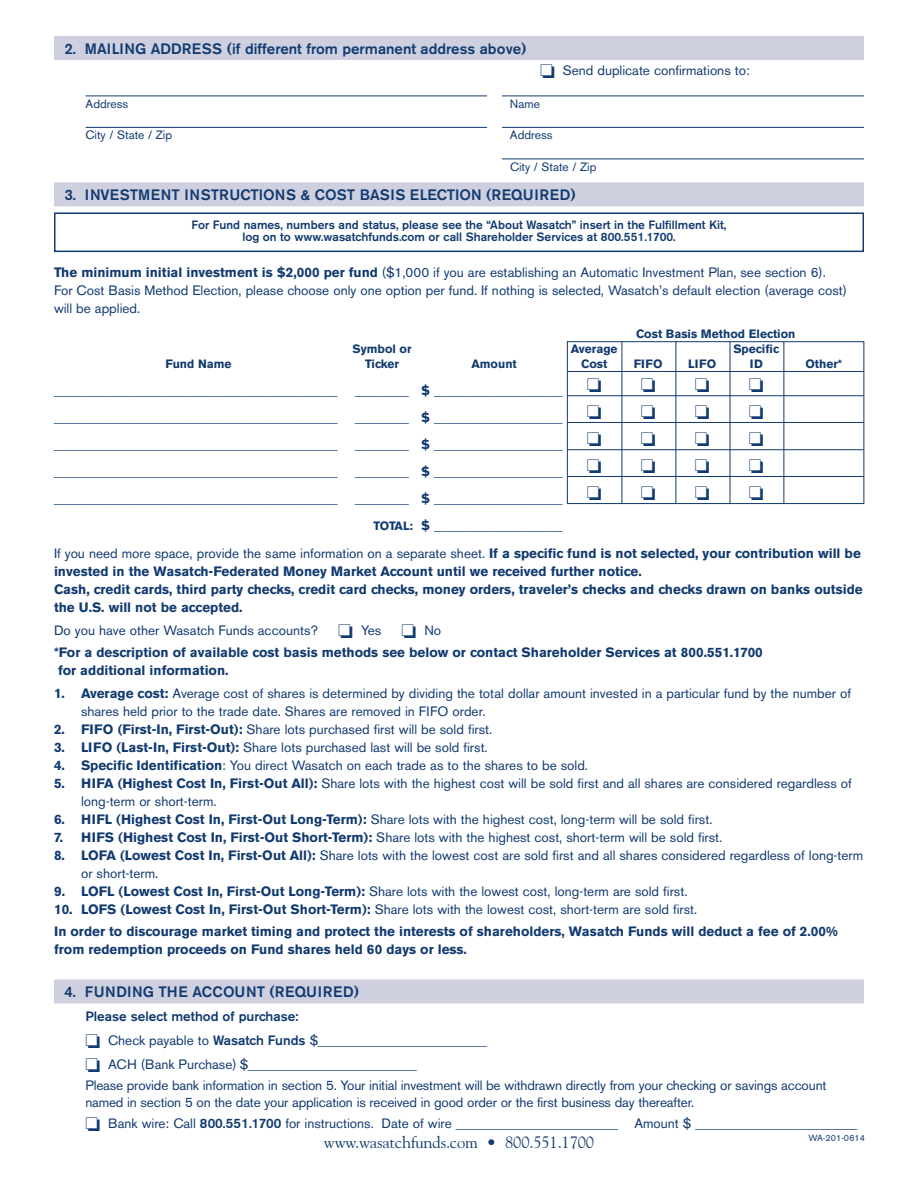
<style>
.page{position:relative;width:918px;height:1188px;background:#fff}
.page>*{position:absolute;margin:0;border:0;box-sizing:border-box;transform-origin:0 0}
.t1{font:16.5px "Goudy";letter-spacing:-.01em;color:#113a70}
.t2{font:500 15px "Akzidenz Grotesk BE";color:#113a70}
.t3{font:500 15px "Akzidenz Grotesk BE";letter-spacing:.02em;color:#113a70}
.t4{font:13.5px/18px "Akzidenz Grotesk BE";color:#113a70}
.t5{font:700 13.5px/18px "Akzidenz Grotesk BE";color:#113a70}
.t6{font:500 13.5px "Akzidenz Grotesk BE";color:#113a70}
.t7{font:500 12px/12px "Akzidenz Grotesk BE";color:#113a70;text-align:center}
.t8{font:700 12px/14.4px "Akzidenz Grotesk BE";color:#113a70;text-align:center}
.t9{font:12px "Akzidenz Grotesk BE";color:#113a70}
.t10{font:9px "Akzidenz Grotesk BE";color:#113a70}
.s1{font-weight:700}
.s2{font-size:12px}
.s3{font-weight:400}
.s4{font-weight:500}
</style>
<div class="page">
<div style="left:54px;top:36px;width:810px;height:24px;background:#ced0df"></div>
<hr style="left:86px;top:96px;width:778px;height:1px;background:#113a70">
<hr style="left:86px;top:127px;width:778px;height:1px;background:#113a70">
<hr style="left:496px;top:159px;width:368px;height:1px;background:#113a70">
<div style="left:54px;top:182px;width:810px;height:24px;background:#ced0df"></div>
<div style="left:54px;top:980px;width:810px;height:24px;background:#ced0df"></div>
<div style="left:54px;top:213px;width:810px;height:39px;border:2px solid #113a70"></div>
<div style="left:487px;top:92px;width:15px;height:69px;background:#fff"></div>
<div style="left:567px;top:341px;width:297px;height:163px;border:1px solid #113a70"></div>
<hr style="left:622px;top:341px;width:1px;height:163px;background:#113a70">
<hr style="left:676px;top:341px;width:1px;height:163px;background:#113a70">
<hr style="left:730px;top:341px;width:1px;height:163px;background:#113a70">
<hr style="left:784px;top:341px;width:1px;height:163px;background:#113a70">
<hr style="left:567px;top:371px;width:297px;height:1px;background:#113a70">
<hr style="left:567px;top:395px;width:297px;height:1px;background:#113a70">
<hr style="left:567px;top:422px;width:297px;height:1px;background:#113a70">
<hr style="left:567px;top:449px;width:297px;height:1px;background:#113a70">
<hr style="left:567px;top:476px;width:297px;height:1px;background:#113a70">
<svg style="left:675px;top:379px;width:2px;height:13px"></svg>
<svg style="left:675px;top:406px;width:2px;height:13px"></svg>
<svg style="left:675px;top:433px;width:2px;height:13px"></svg>
<svg style="left:675px;top:460px;width:2px;height:13px"></svg>
<svg style="left:675px;top:487px;width:2px;height:13px"></svg>
<p class="t2" style="left:64px;top:43px;width:464px">2. MAILING ADDRESS (if different from permanent address above)</p>
<p class="t4" style="left:540px;top:62px;width:211px">□ Send duplicate confirmations to:</p>
<p class="t9" style="left:86px;top:99px;width:44px">Address</p>
<p class="t9" style="left:510px;top:99px;width:31px">Name</p>
<p class="t9" style="left:86px;top:131px;width:88px">City / State / Zip</p>
<p class="t9" style="left:510px;top:131px;width:44px">Address</p>
<p class="t9" style="left:510px;top:162px;width:88px">City / State / Zip</p>
<p class="t2" style="left:64px;top:189px;width:513px">3. INVESTMENT INSTRUCTIONS &amp; COST BASIS ELECTION (REQUIRED)</p>
<p class="t7" style="left:192px;top:220px;width:536px">For Fund names, numbers and status, please see the “About Wasatch” insert in the Fulfillment Kit, log on to www.wasatchfunds.com or call Shareholder Services at 800.551.1700.</p>
<p class="t4" style="left:54px;top:265px;width:795px"><span class="s1">The minimum initial investment is $2,000 per fund</span> ($1,000 if you are establishing an Automatic Investment Plan, see section 6).<br>For Cost Basis Method Election, please choose only one option per fund. If nothing is selected, Wasatch’s default election (average cost) will be applied.</p>
<p class="t8" style="left:165px;top:357px;width:68px">Fund Name</p>
<p class="t5" style="left:54px;top:382px;width:285px">__________________________________________</p>
<p class="t5" style="left:54px;top:409px;width:285px">__________________________________________</p>
<p class="t5" style="left:54px;top:436px;width:285px">__________________________________________</p>
<p class="t5" style="left:54px;top:463px;width:285px">__________________________________________</p>
<p class="t5" style="left:54px;top:490px;width:285px">__________________________________________</p>
<p class="t8" style="left:353px;top:343px;width:61px">Symbol or<br>Ticker</p>
<p class="t8" style="left:472px;top:357px;width:47px">Amount</p>
<p class="t8" style="left:571px;top:343px;width:48px">Average<br>Cost</p>
<p class="t5" style="left:355px;top:382px;width:248px">________ $ ___________________ □</p>
<p class="t5" style="left:355px;top:409px;width:248px">________ $ ___________________ □</p>
<p class="t5" style="left:355px;top:436px;width:248px">________ $ ___________________ □</p>
<p class="t5" style="left:355px;top:463px;width:248px">________ $ ___________________ □</p>
<p class="t5" style="left:355px;top:490px;width:248px">________ $ ___________________ □</p>
<p class="t5" style="left:373px;top:517px;width:191px"><span class="s2">TOTAL:</span> $ ___________________</p>
<p class="t8" style="left:636px;top:327px;width:161px">Cost Basis Method Election</p>
<p class="t8" style="left:634px;top:357px;width:31px">FIFO</p>
<p class="t8" style="left:688px;top:357px;width:30px">LIFO</p>
<p class="t8" style="left:733px;top:343px;width:47px">Specific<br>ID</p>
<p class="t8" style="left:805px;top:357px;width:38px">Other*</p>
<p class="t5" style="left:54px;top:545px;width:810px"><span class="s3">If you need more space, provide the same information on a separate sheet.</span> If a specific fund is not selected, your contribution will be invested in the Wasatch-Federated Money Market Account until we received further notice.<br>Cash, credit cards, third party checks, credit card checks, money orders, traveler’s checks and checks drawn on banks outside the U.S. will not be accepted.</p>
<p class="t5" style="left:54px;top:620px;width:710px;line-height:22.5px"><span class="s3">Do you have other Wasatch Funds accounts?</span> □ <span class="s3">Yes</span> □ <span class="s3">No<br></span>*For a description of available cost basis methods see below or contact Shareholder Services at 800.551.1700</p>
<p class="t5" style="left:58px;top:662px;width:172px">for additional information.</p>
<p class="t4" style="left:81px;top:685px;width:772px;text-indent:-27px"><span class="s1">1. Average cost:</span> Average cost of shares is determined by dividing the total dollar amount invested in a particular fund by the number of shares held prior to the trade date. Shares are removed in FIFO order.</p>
<p class="t4" style="left:54px;top:721px;width:440px"><span class="s1">2. FIFO (First-In, First-Out):</span> Share lots purchased first will be sold first.</p>
<p class="t4" style="left:54px;top:739px;width:435px"><span class="s1">3. LIFO (Last-In, First-Out):</span> Share lots purchased last will be sold first.</p>
<p class="t4" style="left:54px;top:757px;width:536px"><span class="s1">4. Specific Identification</span>: You direct Wasatch on each trade as to the shares to be sold.</p>
<p class="t4" style="left:81px;top:775px;width:772px;text-indent:-27px"><span class="s1">5. HIFA (Highest Cost In, First-Out All):</span> Share lots with the highest cost will be sold first and all shares are considered regardless of long-term or short-term.</p>
<p class="t4" style="left:54px;top:811px;width:660px"><span class="s1">6. HIFL (Highest Cost In, First-Out Long-Term):</span> Share lots with the highest cost, long-term will be sold first.</p>
<p class="t4" style="left:54px;top:829px;width:670px"><span class="s1">7. HIFS (Highest Cost In, First-Out Short-Term):</span> Share lots with the highest cost, short-term will be sold first.</p>
<p class="t4" style="left:81px;top:847px;width:784px;text-indent:-27px"><span class="s1">8. LOFA (Lowest Cost In, First-Out All):</span> Share lots with the lowest cost are sold first and all shares considered regardless of long-term or short-term.</p>
<p class="t4" style="left:54px;top:883px;width:635px"><span class="s1">9. LOFL (Lowest Cost In, First-Out Long-Term):</span> Share lots with the lowest cost, long-term are sold first.</p>
<p class="t5" style="left:54px;top:899px;width:785px;line-height:22.5px">10. LOFS (Lowest Cost In, First-Out Short-Term): <span class="s3">Share lots with the lowest cost, short-term are sold first.<br></span>In order to discourage market timing and protect the interests of shareholders, Wasatch Funds will deduct a fee of 2.00%</p>
<p class="t5" style="left:54px;top:941px;width:414px">from redemption proceeds on Fund shares held 60 days or less.</p>
<p class="t3" style="left:64px;top:986px;width:296px">4. FUNDING THE ACCOUNT (REQUIRED)</p>
<p class="t6" style="left:85px;top:1011px;width:215px">Please select method of purchase:</p>
<p class="t4" style="left:85px;top:1033px;width:403px">□ Check payable to <span class="s4">Wasatch Funds</span> $_________________________</p>
<p class="t4" style="left:85px;top:1055px;width:743px;line-height:21px">□ ACH (Bank Purchase) $_________________________<br>Please provide bank information in section 5. Your initial investment will be withdrawn directly from your checking or savings account</p>
<p class="t4" style="left:85px;top:1094px;width:610px">named in section 5 on the date your application is received in good order or the first business day thereafter.</p>
<p class="t4" style="left:85px;top:1115px;width:773px">□ Bank wire: Call <span class="s4">800.551.1700</span> for instructions. Date of wire ________________________ Amount $ ________________________</p>
<p class="t10" style="left:808px;top:1135px;width:58px">WA-201-0614</p>
<p class="t1" style="left:324px;top:1132px;width:272px">www.wasatchfunds.com • 800.551.1700</p>
</div>
